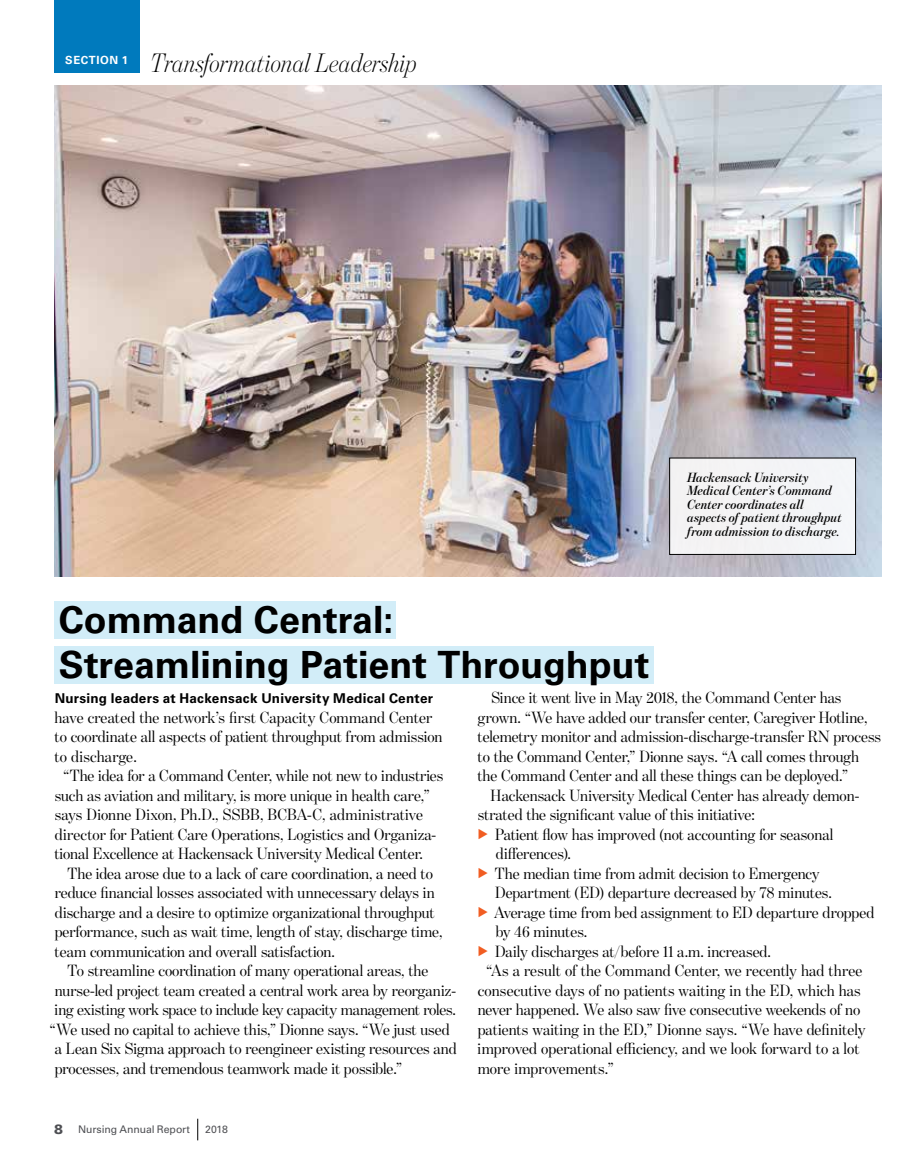
<style>
.page{position:relative;width:918px;height:1175px;background:#fff}
.page>*{position:absolute;margin:0;border:0;box-sizing:border-box;transform-origin:0 0}
.t1{font:700 37.5px/45px "Univers LT Std";color:#000}
.t2{font:italic 300 27px "Benton Mod Disp";color:#000}
.t3{font:16.5px/19.5px "Benton Mod Disp";letter-spacing:.005em;color:#000}
.t4{font:italic 600 13.5px/13.5px "Benton Mod Disp";letter-spacing:.005em;color:#000}
.t5{font:700 13.5px "Univers LT Std";letter-spacing:.02em;color:#000}
.t6{font:700 11.25px "Univers LT Std";letter-spacing:.05em;color:#fff}
.t7{font:10.5px "Univers LT Std";letter-spacing:-.01em;color:#4e4f53}
.s1{font-weight:900;font-size:13.5px}
</style>
<div class="page">
<svg style="left:197px;top:1118px;width:1px;height:22px"></svg>
<div style="left:54px;top:0;width:86px;height:72px;background:#007abd"></div>
<div style="left:54px;top:601px;width:342px;height:37px;background:#d2edf8"></div>
<div style="left:54px;top:646px;width:599px;height:37px;background:#d2edf8"></div>
<img style="left:55px;top:85px;width:827px;height:491px">
<div style="left:670px;top:458px;width:186px;height:96px;background:#f4f4f5"></div>
<div style="left:669px;top:458px;width:187px;height:96px;border:1px solid #000"></div>
<p class="t6" style="left:65px;top:54px;width:64px">SECTION 1</p>
<h2 class="t2" style="left:151px;top:49px;width:268px">Transformational Leadership</h2>
<h1 class="t1" style="left:59px;top:597px;width:592px">Command Central:<br>Streamlining Patient Throughput</h1>
<p class="t4" style="left:687px;top:470px;width:156px">Hackensack University<br>Medical Center’s Command<br>Center coordinates all aspects of patient throughput from admission to discharge.</p>
<p class="t5" style="left:55px;top:690px;width:380px">Nursing leaders at Hackensack University Medical Center</p>
<p class="t3" style="left:54px;top:707px;width:379px">have created the network’s first Capacity Command Center</p>
<p class="t3" style="left:55px;top:726px;width:389px">to coordinate all aspects of patient throughput from admission</p>
<p class="t3" style="left:55px;top:746px;width:84px">to discharge.</p>
<p class="t3" style="left:63px;top:765px;width:382px">“The idea for a Command Center, while not new to industries</p>
<p class="t3" style="left:55px;top:785px;width:377px">such as aviation and military, is more unique in health care,”</p>
<p class="t3" style="left:55px;top:804px;width:370px">says Dionne Dixon, Ph.D., SSBB, BCBA-C, administrative</p>
<p class="t3" style="left:55px;top:824px;width:383px">director for Patient Care Operations, Logistics and Organiza-</p>
<p class="t3" style="left:55px;top:843px;width:370px">tional Excellence at Hackensack University Medical Center.</p>
<p class="t3" style="left:67px;top:863px;width:367px">The idea arose due to a lack of care coordination, a need to</p>
<p class="t3" style="left:55px;top:882px;width:381px">reduce financial losses associated with unnecessary delays in</p>
<p class="t3" style="left:55px;top:902px;width:381px">discharge and a desire to optimize organizational throughput</p>
<p class="t3" style="left:55px;top:921px;width:389px">performance, such as wait time, length of stay, discharge time,</p>
<p class="t3" style="left:55px;top:941px;width:282px">team communication and overall satisfaction.</p>
<p class="t3" style="left:67px;top:961px;width:362px">To streamline coordination of many operational areas, the</p>
<p class="t3" style="left:55px;top:980px;width:403px">nurse-led project team created a central work area by reorganiz-</p>
<p class="t3" style="left:55px;top:1000px;width:403px">ing existing work space to include key capacity management roles.</p>
<p class="t3" style="left:50px;top:1019px;width:401px">“We used no capital to achieve this,” Dionne says. “We just used</p>
<p class="t3" style="left:55px;top:1039px;width:403px">a Lean Six Sigma approach to reengineer existing resources and</p>
<p class="t3" style="left:55px;top:1058px;width:349px">processes, and tremendous teamwork made it possible.”</p>
<p class="t7" style="left:54px;top:1123px;width:138px"><span class="s1">8</span> Nursing Annual Report</p>
<p class="t7" style="left:205px;top:1123px;width:24px">2018</p>
<p class="t3" style="left:478px;top:688px;width:405px;text-indent:14px">Since it went live in May 2018, the Command Center has grown. “We have added our transfer center, Caregiver Hotline, telemetry monitor and admission-discharge-transfer RN process to the Command Center,” Dionne says. “A call comes through the Command Center and all these things can be deployed.”</p>
<p class="t3" style="left:491px;top:785px;width:370px">Hackensack University Medical Center has already demon-</p>
<p class="t3" style="left:478px;top:805px;width:279px">strated the significant value of this initiative:</p>
<p class="t3" style="left:495px;top:824px;width:340px">Patient flow has improved (not accounting for seasonal</p>
<p class="t3" style="left:496px;top:844px;width:77px">differences).</p>
<p class="t3" style="left:495px;top:863px;width:326px">The median time from admit decision to Emergency</p>
<p class="t3" style="left:495px;top:883px;width:338px">Department (ED) departure decreased by 78 minutes.</p>
<p class="t3" style="left:494px;top:902px;width:382px">Average time from bed assignment to ED departure dropped</p>
<p class="t3" style="left:496px;top:922px;width:93px">by 46 minutes.</p>
<p class="t3" style="left:495px;top:941px;width:277px">Daily discharges at/before 11 a.m. increased.</p>
<p class="t3" style="left:486px;top:961px;width:378px">“As a result of the Command Center, we recently had three</p>
<p class="t3" style="left:478px;top:980px;width:384px">consecutive days of no patients waiting in the ED, which has</p>
<p class="t3" style="left:478px;top:1000px;width:384px">never happened. We also saw five consecutive weekends of no</p>
<p class="t3" style="left:478px;top:1019px;width:389px">patients waiting in the ED,” Dionne says. “We have definitely</p>
<p class="t3" style="left:478px;top:1039px;width:383px">improved operational efficiency, and we look forward to a lot</p>
<p class="t3" style="left:478px;top:1058px;width:138px">more improvements.”</p>
</div>
